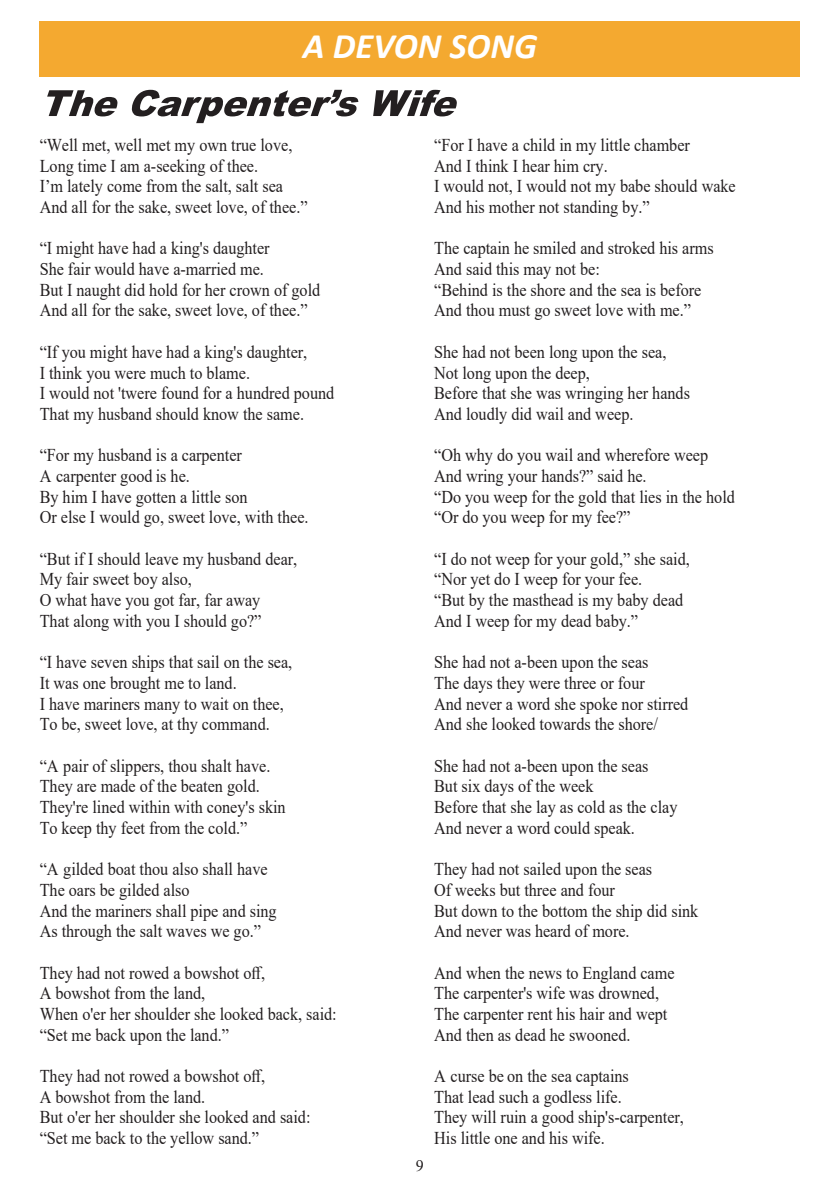
<style>
.page{position:relative;width:840px;height:1191px;background:#fff}
.page>*{position:absolute;margin:0;border:0;box-sizing:border-box;transform-origin:0 0}
.t1{font:italic 700 36px "Calibri";color:#fff}
.t2{font:18px/20.6px "Times New Roman";color:#231f20;scale:.9 1}
.t3{font:16px "Times New Roman";color:#231f20}
</style>
<div class="page">
<div style="left:40px;top:22px;width:759px;height:55px;background:#f4a930"></div>
<svg style="left:47px;top:90px;width:71px;height:26px"></svg>
<svg style="left:131px;top:90px;width:227px;height:33px"></svg>
<svg style="left:373px;top:90px;width:83px;height:26px"></svg>
<h1 class="t1" style="left:302px;top:31px;width:236px">A DEVON SONG</h1>
<p class="t2" style="left:40px;top:136px;width:299px">“Well met, well met my own true love, Long time I am a-seeking of thee.<br>I’m lately come from the salt, salt sea And all for the sake, sweet love, of thee.”</p>
<p class="t2" style="left:40px;top:240px;width:313px">“I might have had a king's daughter<br>She fair would have a-married me.<br>But I naught did hold for her crown of gold And all for the sake, sweet love, of thee.”</p>
<p class="t2" style="left:40px;top:343px;width:328px">“If you might have had a king's daughter,<br>I think you were much to blame.<br>I would not 'twere found for a hundred pound That my husband should know the same.</p>
<p class="t2" style="left:40px;top:447px;width:300px">“For my husband is a carpenter<br>A carpenter good is he.<br>By him I have gotten a little son<br>Or else I would go, sweet love, with thee.</p>
<p class="t2" style="left:40px;top:550px;width:287px">“But if I should leave my husband dear,<br>My fair sweet boy also,<br>O what have you got far, far away<br>That along with you I should go?”</p>
<p class="t2" style="left:40px;top:653px;width:282px">“I have seven ships that sail on the sea, It was one brought me to land.<br>I have mariners many to wait on thee, To be, sweet love, at thy command.</p>
<p class="t2" style="left:40px;top:757px;width:275px">“A pair of slippers, thou shalt have.<br>They are made of the beaten gold.<br>They're lined within with coney's skin To keep thy feet from the cold.”</p>
<p class="t2" style="left:40px;top:860px;width:265px">“A gilded boat thou also shall have<br>The oars be gilded also<br>And the mariners shall pipe and sing<br>As through the salt waves we go.”</p>
<p class="t2" style="left:40px;top:964px;width:331px">They had not rowed a bowshot off,<br>A bowshot from the land,<br>When o'er her shoulder she looked back, said: “Set me back upon the land.”</p>
<p class="t2" style="left:40px;top:1067px;width:302px">They had not rowed a bowshot off,<br>A bowshot from the land.<br>But o'er her shoulder she looked and said: “Set me back to the yellow sand.”</p>
<p class="t3" style="left:416px;top:1159px;width:9px">9</p>
<p class="t2" style="left:434px;top:136px;width:336px">“For I have a child in my little chamber<br>And I think I hear him cry.<br>I would not, I would not my babe should wake And his mother not standing by.”</p>
<p class="t2" style="left:434px;top:240px;width:312px">The captain he smiled and stroked his arms And said this may not be:<br>“Behind is the shore and the sea is before And thou must go sweet love with me.”</p>
<p class="t2" style="left:434px;top:343px;width:285px">She had not been long upon the sea,<br>Not long upon the deep,<br>Before that she was wringing her hands<br>And loudly did wail and weep.</p>
<p class="t2" style="left:434px;top:447px;width:335px">“Oh why do you wail and wherefore weep And wring your hands?” said he.<br>“Do you weep for the gold that lies in the hold “Or do you weep for my fee?”</p>
<p class="t2" style="left:434px;top:550px;width:285px">“I do not weep for your gold,” she said, “Nor yet do I weep for your fee.<br>“But by the masthead is my baby dead<br>And I weep for my dead baby.”</p>
<p class="t2" style="left:434px;top:653px;width:284px">She had not a-been upon the seas<br>The days they were three or four<br>And never a word she spoke nor stirred<br>And she looked towards the shore/</p>
<p class="t2" style="left:434px;top:757px;width:271px">She had not a-been upon the seas<br>But six days of the week<br>Before that she lay as cold as the clay<br>And never a word could speak.</p>
<p class="t2" style="left:434px;top:860px;width:295px">They had not sailed upon the seas<br>Of weeks but three and four<br>But down to the bottom the ship did sink<br>And never was heard of more.</p>
<p class="t2" style="left:434px;top:964px;width:268px">And when the news to England came<br>The carpenter's wife was drowned,<br>The carpenter rent his hair and wept<br>And then as dead he swooned.</p>
<p class="t2" style="left:434px;top:1067px;width:279px">A curse be on the sea captains<br>That lead such a godless life.<br>They will ruin a good ship's-carpenter,<br>His little one and his wife.</p>
</div>
